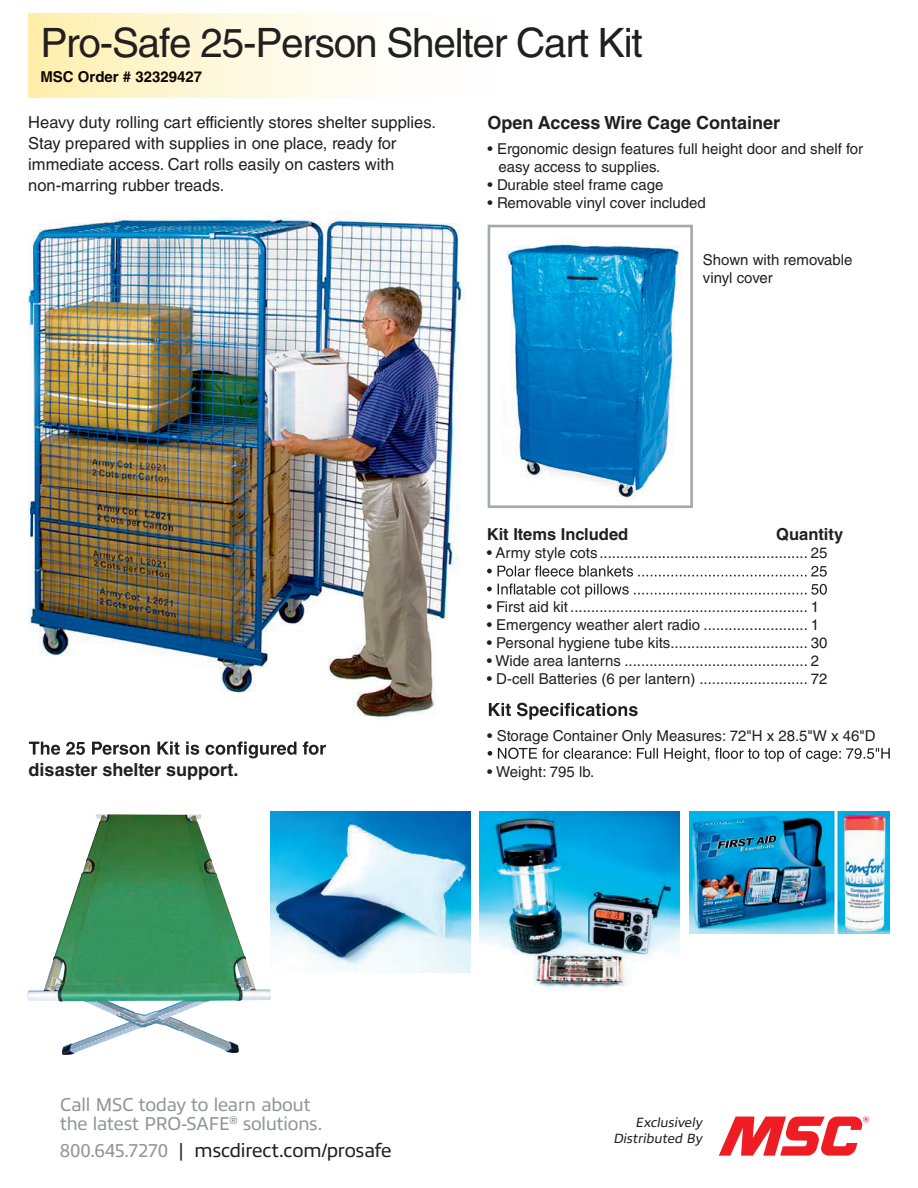
<style>
.page{position:relative;width:918px;height:1188px;background:#fff}
.page>*{position:absolute;margin:0;border:0;box-sizing:border-box;transform-origin:0 0}
.t1{font:40.5px "Helvetica LT Std";letter-spacing:-.03em;color:#231f20}
.t2{font:19.5px "Allumi Std";letter-spacing:-.02em;color:#231f20}
.t3{font:18.75px/19.5px "Allumi Std";letter-spacing:-.025em;color:#939598}
.t4{font:700 18px "Helvetica LT Std";color:#231f20}
.t5{font:16.5px/21px "Helvetica LT Std";color:#231f20}
.t6{font:700 16.5px "Helvetica LT Std";color:#231f20}
.t7{font:15px/18px "Helvetica LT Std";color:#231f20}
.t8{font:700 15px "Helvetica LT Std";color:#0f0400}
.t9{font:italic 13.5px/16.2px "Allumi Std";color:#231f20;text-align:right}
.s1{font-size:18.75px;color:#939598}
</style>
<div class="page">
<img style="left:28px;top:213px;width:437px;height:505px">
<img style="left:27px;top:814px;width:244px;height:241px">
<svg style="left:29px;top:741px;width:297px;height:17px"></svg>
<img style="left:506px;top:241px;width:174px;height:261px">
<div style="left:488px;top:225px;width:205px;height:283px;border:3px solid #a5aaa8"></div>
<svg style="left:489px;top:703px;width:149px;height:17px"></svg>
<svg style="left:488px;top:748px;width:402px;height:14px"></svg>
<svg style="left:487px;top:565px;width:340px;height:12px"></svg>
<svg style="left:487px;top:583px;width:340px;height:15px"></svg>
<img style="left:689px;top:811px;width:200px;height:123px">
<img style="left:270px;top:811px;width:200px;height:161px">
<img style="left:480px;top:811px;width:200px;height:179px">
<svg style="left:28px;top:14px;width:339px;height:83px;background:#fef6d4"></svg>
<svg style="left:719px;top:1116px;width:150px;height:40px"></svg>
<h1 class="t1" style="left:40px;top:20px;width:604px">Pro-Safe 25-Person Shelter Cart Kit</h1>
<p class="t8" style="left:40px;top:67px;width:163px">MSC Order # 32329427</p>
<p class="t5" style="left:28px;top:112px;width:409px">Heavy duty rolling cart efficiently stores shelter supplies.<br>Stay prepared with supplies in one place, ready for immediate access. Cart rolls easily on casters with non-marring rubber treads.</p>
<p class="t4" style="left:488px;top:112px;width:294px">Open Access Wire Cage Container</p>
<p class="t7" style="left:498px;top:140px;width:366px;text-indent:-11px">• Ergonomic design features full height door and shelf for easy access to supplies.</p>
<p class="t7" style="left:488px;top:176px;width:177px">• Durable steel frame cage</p>
<p class="t7" style="left:488px;top:194px;width:220px">• Removable vinyl cover included</p>
<p class="t7" style="left:703px;top:251px;width:151px">Shown with removable vinyl cover</p>
<p class="t4" style="left:29px;top:758px;width:211px">disaster shelter support.</p>
<p class="t6" style="left:487px;top:525px;width:143px">Kit Items Included</p>
<p class="t6" style="left:776px;top:525px;width:68px">Quantity</p>
<p class="t7" style="left:487px;top:544px;width:342px">• Army style cots .................................................. 25</p>
<p class="t7" style="left:487px;top:598px;width:334px">• First aid kit ......................................................... 1</p>
<p class="t7" style="left:487px;top:616px;width:334px">• Emergency weather alert radio ......................... 1</p>
<p class="t7" style="left:487px;top:634px;width:342px">• Personal hygiene tube kits................................. 30</p>
<p class="t7" style="left:487px;top:652px;width:334px">• Wide area lanterns ............................................ 2</p>
<p class="t7" style="left:487px;top:670px;width:342px">• D-cell Batteries (6 per lantern) .......................... 72</p>
<p class="t7" style="left:487px;top:726px;width:390px">• Storage Container Only Measures: 72"H x 28.5"W x 46"D</p>
<p class="t7" style="left:487px;top:762px;width:109px">• Weight: 795 lb.</p>
<p class="t3" style="left:60px;top:1095px;width:264px">Call MSC today to learn about the latest PRO-SAFE<sup>®</sup> solutions.</p>
<h2 class="t2" style="left:60px;top:1140px;width:333px"><span class="s1">800.645.7270</span> | mscdirect.com/prosafe</h2>
<p class="t9" style="left:613px;top:1114px;width:93px">Exclusively<br>Distributed By</p>
</div>
